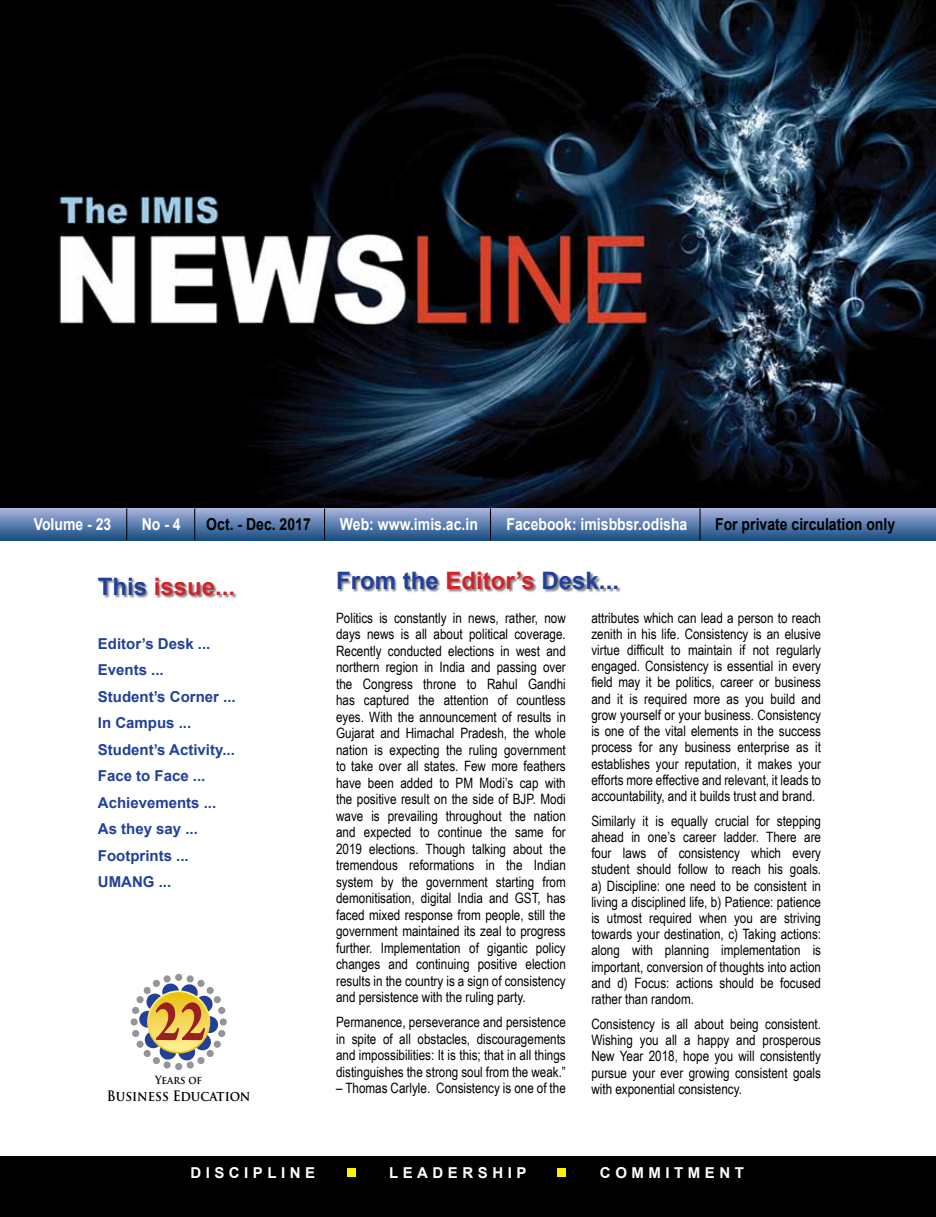
<style>
.page{position:relative;width:936px;height:1217px;background:#fff}
.page>*{position:absolute;margin:0;border:0;box-sizing:border-box;transform-origin:0 0}
.t1{font:700 63px "Arno Pro";color:#981f22;scale:.81 1}
.t2{font:700 24px "Arial";color:#21409a}
.t3{font:700 24px "Arial";color:#d2232a}
.t4{font:700 16.5px "Arial";color:#fff;scale:.85 1}
.t5{font:700 16.5px "Arial";color:#000;scale:.85 1}
.t6{font:700 15px/26.5px "Arial";color:#21409a}
.t7{font:700 15px "Arial";letter-spacing:.3em;color:#fff}
.t8{font:14.25px/16.5px "Arial Narrow";color:#000;text-align:justify}
.t9{font:700 14.1px "Trajan Pro";color:#000;scale:.9 1}
.t10{font:700 11.1px "Trajan Pro";letter-spacing:-.015em;color:#000;scale:.9 1}
.s1{color:#21409a}
.s2{color:#d2232a}
</style>
<div class="page">
<img style="left:0;top:0;width:935px;height:508px">
<div style="left:0;top:1155px;width:935px;height:61px;background:#000"></div>
<div style="left:0;top:508px;width:935px;height:32px;background:linear-gradient(to bottom,#a9b4df,#1d5185)"></div>
<hr style="left:126px;top:508px;width:1px;height:32px;background:#000">
<hr style="left:194px;top:508px;width:1px;height:32px;background:#000">
<hr style="left:324px;top:508px;width:1px;height:32px;background:#000">
<hr style="left:490px;top:508px;width:1px;height:32px;background:#000">
<hr style="left:699px;top:508px;width:1px;height:32px;background:#000">
<div style="left:98px;top:578px;width:139px;height:20px;background:#000;opacity:.5"></div>
<div style="left:338px;top:572px;width:283px;height:20px;background:#000;opacity:.5"></div>
<div style="left:347px;top:1168px;width:8px;height:8px;background:#fff200"></div>
<div style="left:557px;top:1168px;width:8px;height:8px;background:#fff200"></div>
<svg style="left:201px;top:1015px;width:17px;height:18px"></svg>
<div style="left:139px;top:1010px;width:17px;height:17px;background:#21409a;border-radius:50%"></div>
<div style="left:130px;top:1018px;width:8px;height:7px;background:#939598;border-radius:50%"></div>
<div style="left:220px;top:1018px;width:7px;height:7px;background:#939598;border-radius:50%"></div>
<div style="left:175px;top:1062px;width:7px;height:7px;background:#939598;border-radius:50%"></div>
<div style="left:175px;top:973px;width:7px;height:7px;background:#f7f7f8;border-radius:50%"></div>
<svg style="left:132px;top:1029px;width:94px;height:39px"></svg>
<svg style="left:132px;top:974px;width:94px;height:40px"></svg>
<svg style="left:147px;top:990px;width:63px;height:63px"></svg>
<svg style="left:149px;top:991px;width:59px;height:60px;background:#f5d855"></svg>
<p class="t4" style="left:34px;top:513px;width:93px">Volume - 23</p>
<p class="t4" style="left:142px;top:513px;width:47px">No - 4</p>
<p class="t5" style="left:206px;top:513px;width:124px">Oct. - Dec. 2017</p>
<p class="t4" style="left:340px;top:513px;width:164px">Web: www.imis.ac.in</p>
<p class="t4" style="left:506px;top:513px;width:214px">Facebook: imisbbsr.odisha</p>
<p class="t5" style="left:715px;top:513px;width:213px">For private circulation only</p>
<h2 class="t3" style="left:98px;top:571px;width:139px"><span class="s1">This</span> issue...</h2>
<h2 class="t2" style="left:336px;top:565px;width:284px">From the <span class="s2">Editor’s</span> Desk...</h2>
<p class="t8" style="left:336px;top:608px;width:231px">Politics is constantly in news, rather, now days news is all about political coverage.<br>Recently conducted elections in west and northern region in India and passing over the Congress throne to Rahul Gandhi has captured the attention of countless eyes. With the announcement of results in Gujarat and Himachal Pradesh, the whole nation is expecting the ruling government to take over all states. Few more feathers have been added to PM Modi’s cap with the positive result on the side of BJP. Modi wave is prevailing throughout the nation and expected to continue the same for 2019 elections. Though talking about the tremendous reformations in the Indian system by the government starting from demonitisation, digital India and GST, has faced mixed response from people, still the government maintained its zeal to progress further. Implementation of gigantic policy changes and continuing positive election results in the country is a sign of consistency and persistence with the ruling party.</p>
<p class="t8" style="left:336px;top:1013px;width:231px">Permanence, perseverance and persistence in spite of all obstacles, discouragements and impossibilities: It is this; that in all things distinguishes the strong soul from the weak.”</p>
<p class="t8" style="left:336px;top:1079px;width:231px">– Thomas Carlyle. Consistency is one of the</p>
<p class="t8" style="left:591px;top:608px;width:231px">attributes which can lead a person to reach zenith in his life. Consistency is an elusive virtue difficult to maintain if not regularly engaged. Consistency is essential in every field may it be politics, career or business and it is required more as you build and grow yourself or your business. Consistency is one of the vital elements in the success process for any business enterprise as it establishes your reputation, it makes your efforts more effective and relevant, it leads to accountability, and it builds trust and brand.</p>
<p class="t8" style="left:591px;top:811px;width:231px">Similarly it is equally crucial for stepping ahead in one’s career ladder. There are four laws of consistency which every student should follow to reach his goals. a) Discipline: one need to be consistent in living a disciplined life, b) Patience: patience is utmost required when you are striving towards your destination, c) Taking actions: along with planning implementation is important, conversion of thoughts into action and d) Focus: actions should be focused rather than random.</p>
<p class="t8" style="left:591px;top:1014px;width:231px">Consistency is all about being consistent.<br>Wishing you all a happy and prosperous New Year 2018, hope you will consistently pursue your ever growing consistent goals with exponential consistency.</p>
<p class="t6" style="left:98px;top:630px;width:139px">Editor’s Desk ...<br>Events ...<br>Student’s Corner ...<br>In Campus ...<br>Student’s Activity...<br>Face to Face ...<br>Achievements ...<br>As they say ...<br>Footprints ...<br>UMANG ...</p>
<h1 class="t1" style="left:154px;top:984px;width:66px">22</h1>
<p class="t10" style="left:155px;top:1072px;width:54px">Years of</p>
<p class="t9" style="left:107px;top:1086px;width:161px">Business Education</p>
<p class="t7" style="left:190px;top:1162px;width:126px">DISCIPLINE</p>
<p class="t7" style="left:389px;top:1162px;width:139px">LEADERSHIP</p>
<p class="t7" style="left:600px;top:1162px;width:145px">COMMITMENT</p>
</div>
